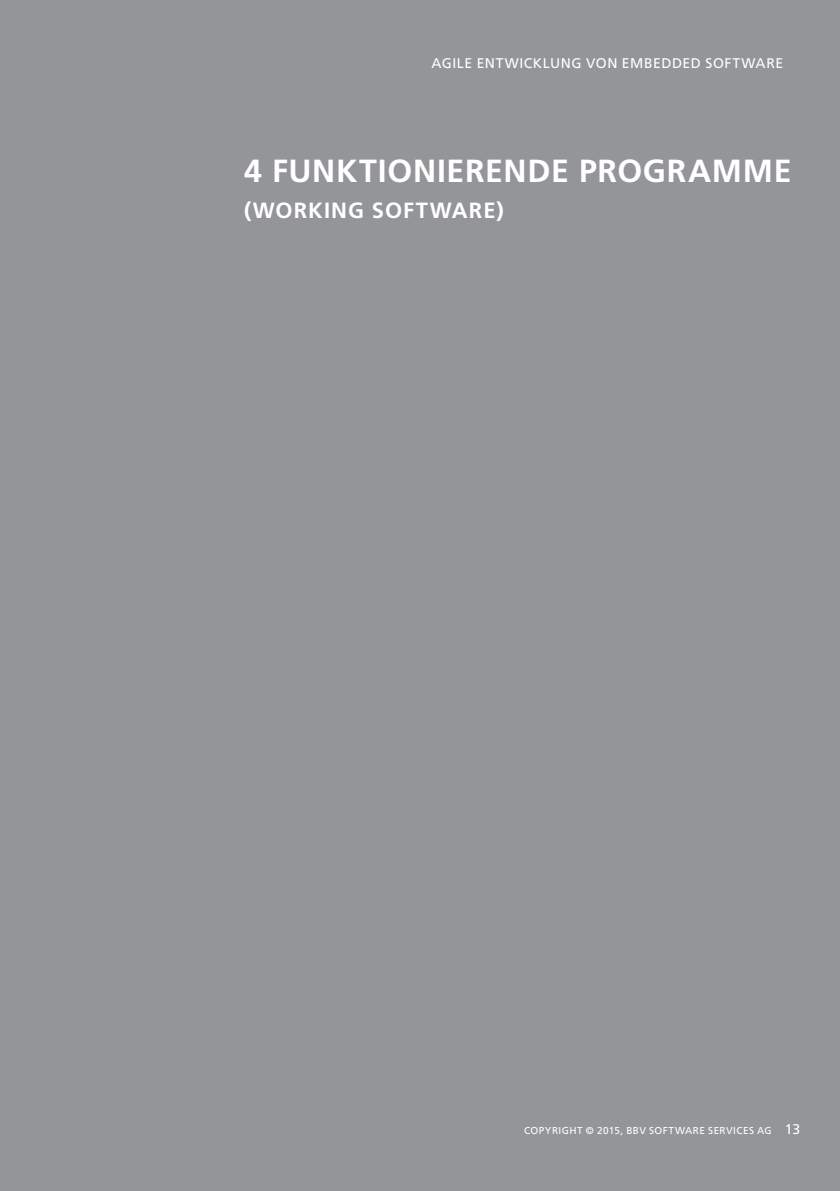
<style>
.page{position:relative;width:840px;height:1191px;background:#fff}
.page>*{position:absolute;margin:0;border:0;box-sizing:border-box;transform-origin:0 0}
.Headline_GROSS_16pt{font:700 32px "Frutiger";letter-spacing:.02em;color:#fff}
.Headline_GROSS_16pt-2{font:700 22px "Frutiger";letter-spacing:.045em;color:#fff}
.t1{font:14px "Frutiger";letter-spacing:.04em;color:#fff}
.Pagina_RechteSeite{font:10px "Frutiger";letter-spacing:.045em;color:#fff}
.s1{font-size:14px}
</style>
<div class="page">
<div style="left:0;top:0;width:839px;height:1191px;background:#939598"></div>
<h3 class="t1" style="left:431px;top:54px;width:353px">AGILE ENTWICKLUNG VON EMBEDDED SOFTWARE</h3>
<p class="Headline_GROSS_16pt" style="left:244px;top:152px;width:548px">4 FUNKTIONIERENDE PROGRAMME</p>
<p class="Headline_GROSS_16pt-2" style="left:244px;top:198px;width:261px">(WORKING SOFTWARE)</p>
<p class="Pagina_RechteSeite" style="left:524px;top:1124px;width:277px">COPYRIGHT © 2015, BBV SOFTWARE SERVICES AG <span class="s1">13</span></p>
</div>
